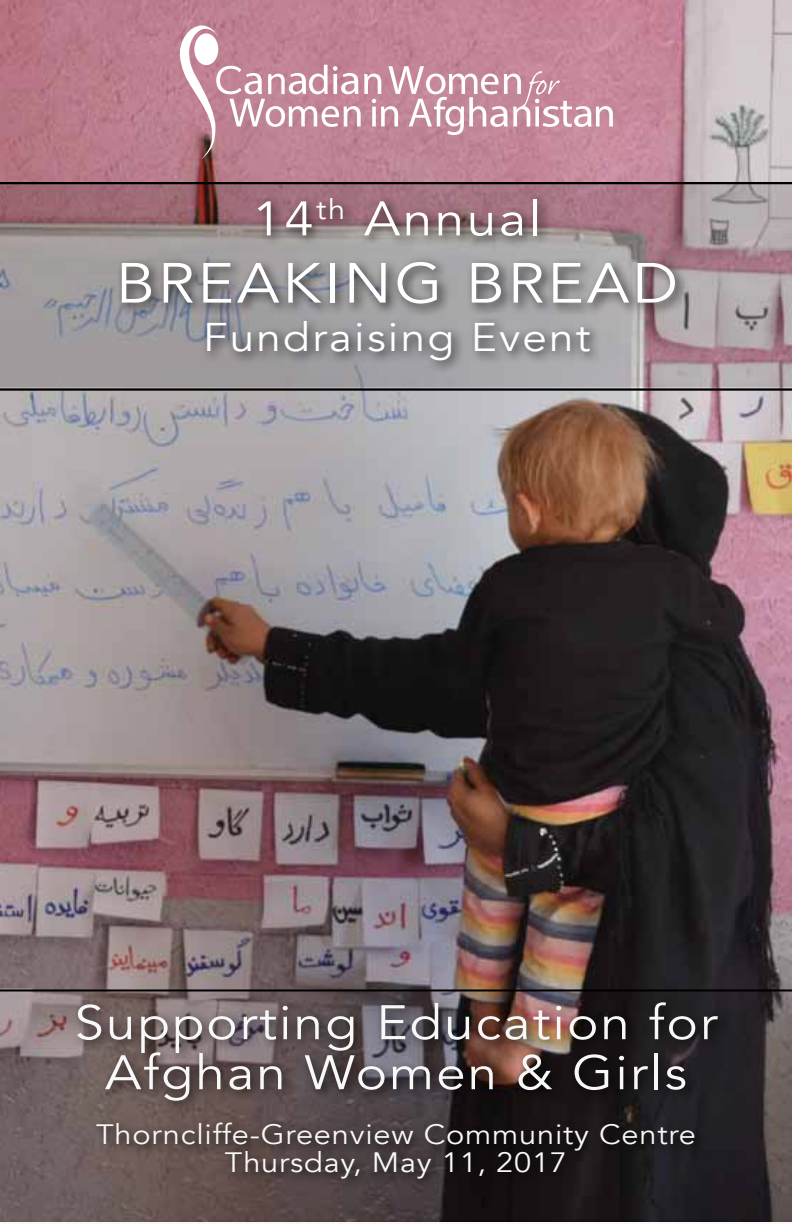
<style>
.page{position:relative;width:792px;height:1224px;background:#fff}
.page>*{position:absolute;margin:0;border:0;box-sizing:border-box;transform-origin:0 0}
.t1{font:56px "Avenir";letter-spacing:.05em;color:#fff;scale:1.1 1}
.t2{font:48px/50px "Avenir";letter-spacing:.04em;color:#fff;text-align:center;scale:1.1 1}
.t3{font:40px "Avenir";letter-spacing:.05em;color:#fff;scale:1.1 1}
.t4{font:28px/28px "Avenir";letter-spacing:.025em;color:#fff;text-align:center;scale:1.1 1}
</style>
<div class="page">
<img style="left:0;top:0;width:792px;height:989px">
<svg style="left:0;top:184px;width:792px;height:203px;background:#a39398"></svg>
<svg style="left:177px;top:25px;width:436px;height:134px;background:#c893a1"></svg>
<hr style="left:0;top:182px;width:792px;height:2px;background:#000">
<div style="left:116px;top:192px;width:573px;height:181px;background:#000;opacity:.75"></div>
<svg style="left:0;top:989px;width:792px;height:233px;background:#493e3f"></svg>
<hr style="left:0;top:388px;width:792px;height:3px;background:#000">
<h2 class="t2" style="left:252px;top:195px;width:264px">14<sup>th</sup> Annual</h2>
<h1 class="t1" style="left:116px;top:250px;width:505px">BREAKING BREAD</h1>
<h3 class="t3" style="left:203px;top:313px;width:354px">Fundraising Event</h3>
<h2 class="t2" style="left:75px;top:999px;width:586px">Supporting Education for<br>Afghan Women &amp; Girls</h2>
<p class="t4" style="left:96px;top:1121px;width:547px">Thorncliffe-Greenview Community Centre<br>Thursday, May 11, 2017</p>
</div>
